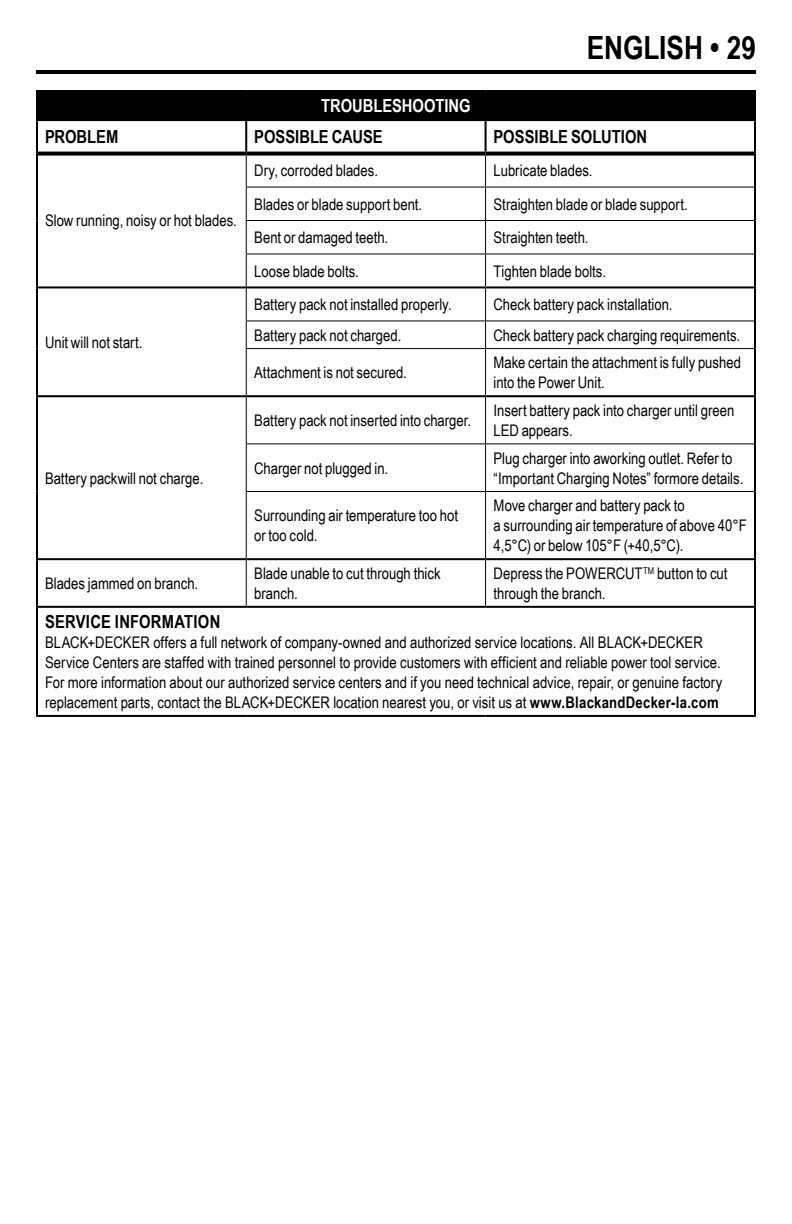
<style>
.page{position:relative;width:792px;height:1224px;background:#fff}
.page>*{position:absolute;margin:0;border:0;box-sizing:border-box;transform-origin:0 0}
.t1{font:700 32px "Arial Narrow";color:#000}
.t2{font:700 18px "Arial Narrow";color:#000}
.t3{font:700 18px "Arial Narrow";color:#fff}
.t4{font:16px/20px "Arial Narrow";color:#000}
.s1{font-weight:700}
</style>
<div class="page">
<hr style="left:36px;top:70px;width:720px;height:4px;background:#000">
<div style="left:37px;top:91px;width:718px;height:29px;background:#000"></div>
<hr style="left:36px;top:90px;width:210px;height:2px;background:#000">
<hr style="left:36px;top:92px;width:2px;height:27px;background:#000">
<hr style="left:246px;top:90px;width:240px;height:2px;background:#000">
<hr style="left:486px;top:90px;width:270px;height:2px;background:#000">
<hr style="left:754px;top:92px;width:2px;height:27px;background:#000">
<hr style="left:36px;top:119px;width:210px;height:2px;background:#000">
<hr style="left:36px;top:121px;width:2px;height:33px;background:#000">
<hr style="left:246px;top:119px;width:240px;height:2px;background:#000">
<hr style="left:245px;top:121px;width:2px;height:31px;background:#000">
<hr style="left:486px;top:119px;width:270px;height:2px;background:#000">
<hr style="left:485px;top:121px;width:2px;height:31px;background:#000">
<hr style="left:754px;top:121px;width:2px;height:33px;background:#000">
<hr style="left:36px;top:288px;width:2px;height:33px;background:#000">
<hr style="left:754px;top:288px;width:2px;height:33px;background:#000">
<hr style="left:36px;top:321px;width:2px;height:28px;background:#000">
<hr style="left:754px;top:321px;width:2px;height:28px;background:#000">
<hr style="left:36px;top:349px;width:2px;height:46px;background:#000">
<hr style="left:754px;top:349px;width:2px;height:46px;background:#000">
<hr style="left:36px;top:397px;width:2px;height:47px;background:#000">
<hr style="left:754px;top:397px;width:2px;height:47px;background:#000">
<hr style="left:36px;top:444px;width:2px;height:48px;background:#000">
<hr style="left:754px;top:444px;width:2px;height:48px;background:#000">
<hr style="left:36px;top:492px;width:2px;height:66px;background:#000">
<hr style="left:754px;top:492px;width:2px;height:66px;background:#000">
<hr style="left:36px;top:560px;width:2px;height:46px;background:#000">
<hr style="left:754px;top:560px;width:2px;height:46px;background:#000">
<hr style="left:36px;top:608px;width:2px;height:107px;background:#000">
<hr style="left:36px;top:715px;width:210px;height:2px;background:#000">
<hr style="left:246px;top:715px;width:240px;height:2px;background:#000">
<hr style="left:486px;top:715px;width:270px;height:2px;background:#000">
<hr style="left:246px;top:288px;width:1px;height:32px;background:#000">
<hr style="left:485px;top:288px;width:1px;height:32px;background:#000">
<hr style="left:246px;top:320px;width:240px;height:1px;background:#000">
<svg style="left:246px;top:321px;width:1px;height:27px"></svg>
<hr style="left:486px;top:320px;width:268px;height:1px;background:#000">
<svg style="left:485px;top:321px;width:1px;height:27px"></svg>
<hr style="left:246px;top:348px;width:240px;height:1px;background:#000">
<hr style="left:246px;top:349px;width:1px;height:46px;background:#000">
<hr style="left:486px;top:348px;width:268px;height:1px;background:#000">
<hr style="left:485px;top:349px;width:1px;height:46px;background:#000">
<hr style="left:246px;top:397px;width:1px;height:46px;background:#000">
<hr style="left:485px;top:397px;width:1px;height:46px;background:#000">
<hr style="left:246px;top:443px;width:240px;height:1px;background:#000">
<hr style="left:246px;top:444px;width:1px;height:47px;background:#000">
<hr style="left:486px;top:443px;width:268px;height:1px;background:#000">
<hr style="left:485px;top:444px;width:1px;height:47px;background:#000">
<hr style="left:246px;top:491px;width:240px;height:1px;background:#000">
<hr style="left:246px;top:492px;width:1px;height:66px;background:#000">
<hr style="left:486px;top:491px;width:268px;height:1px;background:#000">
<hr style="left:485px;top:492px;width:1px;height:66px;background:#000">
<hr style="left:246px;top:560px;width:1px;height:46px;background:#000">
<hr style="left:485px;top:560px;width:1px;height:46px;background:#000">
<hr style="left:754px;top:608px;width:2px;height:107px;background:#000">
<hr style="left:36px;top:286px;width:210px;height:2px;background:#000">
<hr style="left:246px;top:286px;width:240px;height:2px;background:#000">
<hr style="left:486px;top:286px;width:270px;height:2px;background:#000">
<hr style="left:36px;top:395px;width:210px;height:2px;background:#000">
<hr style="left:246px;top:156px;width:1px;height:31px;background:#000">
<hr style="left:485px;top:156px;width:1px;height:31px;background:#000">
<hr style="left:246px;top:187px;width:240px;height:1px;background:#000">
<hr style="left:246px;top:188px;width:1px;height:32px;background:#000">
<hr style="left:486px;top:187px;width:268px;height:1px;background:#000">
<hr style="left:485px;top:188px;width:1px;height:32px;background:#000">
<hr style="left:246px;top:220px;width:240px;height:1px;background:#000">
<hr style="left:246px;top:221px;width:1px;height:32px;background:#000">
<hr style="left:486px;top:220px;width:268px;height:1px;background:#000">
<hr style="left:485px;top:221px;width:1px;height:32px;background:#000">
<hr style="left:246px;top:253px;width:240px;height:1px;background:#000">
<hr style="left:246px;top:254px;width:1px;height:32px;background:#000">
<hr style="left:486px;top:253px;width:268px;height:1px;background:#000">
<hr style="left:485px;top:254px;width:1px;height:32px;background:#000">
<hr style="left:246px;top:395px;width:240px;height:2px;background:#000">
<hr style="left:486px;top:395px;width:270px;height:2px;background:#000">
<hr style="left:36px;top:558px;width:210px;height:2px;background:#000">
<hr style="left:246px;top:558px;width:240px;height:2px;background:#000">
<hr style="left:486px;top:558px;width:270px;height:2px;background:#000">
<hr style="left:36px;top:606px;width:210px;height:2px;background:#000">
<hr style="left:246px;top:606px;width:240px;height:2px;background:#000">
<hr style="left:486px;top:606px;width:270px;height:2px;background:#000">
<hr style="left:36px;top:154px;width:2px;height:33px;background:#000">
<hr style="left:36px;top:187px;width:2px;height:34px;background:#000">
<hr style="left:36px;top:221px;width:2px;height:33px;background:#000">
<hr style="left:36px;top:254px;width:2px;height:32px;background:#000">
<hr style="left:754px;top:154px;width:2px;height:33px;background:#000">
<hr style="left:754px;top:187px;width:2px;height:34px;background:#000">
<hr style="left:754px;top:221px;width:2px;height:33px;background:#000">
<hr style="left:754px;top:254px;width:2px;height:32px;background:#000">
<svg style="left:38px;top:152px;width:208px;height:4px"></svg>
<svg style="left:246px;top:152px;width:240px;height:4px"></svg>
<svg style="left:486px;top:152px;width:268px;height:4px"></svg>
<p class="t3" style="left:321px;top:92px;width:151px">TROUBLESHOOTING</p>
<h1 class="t1" style="left:587px;top:24px;width:171px">ENGLISH • 29</h1>
<p class="t2" style="left:45px;top:123px;width:75px">PROBLEM</p>
<p class="t2" style="left:254px;top:123px;width:130px">POSSIBLE CAUSE</p>
<p class="t2" style="left:494px;top:123px;width:155px">POSSIBLE SOLUTION</p>
<p class="t4" style="left:45px;top:210px;width:193px">Slow running, noisy or hot blades.</p>
<p class="t4" style="left:45px;top:331px;width:99px">Unit will not start.</p>
<p class="t4" style="left:45px;top:467px;width:160px">Battery packwill not charge.</p>
<p class="t4" style="left:254px;top:160px;width:125px">Dry, corroded blades.</p>
<p class="t4" style="left:494px;top:160px;width:100px">Lubricate blades.</p>
<p class="t4" style="left:254px;top:193px;width:170px">Blades or blade support bent.</p>
<p class="t4" style="left:494px;top:193px;width:196px">Straighten blade or blade support.</p>
<p class="t4" style="left:254px;top:227px;width:135px">Bent or damaged teeth.</p>
<p class="t4" style="left:494px;top:227px;width:96px">Straighten teeth.</p>
<p class="t4" style="left:254px;top:260px;width:106px">Loose blade bolts.</p>
<p class="t4" style="left:494px;top:260px;width:114px">Tighten blade bolts.</p>
<p class="t4" style="left:254px;top:294px;width:199px">Battery pack not installed properly.</p>
<p class="t4" style="left:494px;top:294px;width:181px">Check battery pack installation.</p>
<p class="t4" style="left:254px;top:324px;width:149px">Battery pack not charged.</p>
<p class="t4" style="left:494px;top:324px;width:248px">Check battery pack charging requirements.</p>
<p class="t4" style="left:254px;top:362px;width:154px">Attachment is not secured.</p>
<p class="t4" style="left:494px;top:352px;width:249px">Make certain the attachment is fully pushed into the Power Unit.</p>
<p class="t4" style="left:254px;top:410px;width:218px">Battery pack not inserted into charger.</p>
<p class="t4" style="left:494px;top:400px;width:242px">Insert battery pack into charger until green<br>LED appears.</p>
<p class="t4" style="left:254px;top:457px;width:136px">Charger not plugged in.</p>
<p class="t4" style="left:494px;top:447px;width:251px">Plug charger into aworking outlet. Refer to “Important Charging Notes” formore details.</p>
<p class="t4" style="left:254px;top:505px;width:205px">Surrounding air temperature too hot or too cold.</p>
<p class="t4" style="left:494px;top:495px;width:255px">Move charger and battery pack to<br>a surrounding air temperature of above 40°F<br>4,5°C) or below 105°F (+40,5°C).</p>
<p class="t4" style="left:45px;top:573px;width:155px">Blades jammed on branch.</p>
<p class="t4" style="left:254px;top:563px;width:188px">Blade unable to cut through thick branch.</p>
<p class="t4" style="left:494px;top:563px;width:235px">Depress the POWERCUT<sup>TM</sup> button to cut through the branch.</p>
<p class="t2" style="left:45px;top:608px;width:177px">SERVICE INFORMATION</p>
<p class="t4" style="left:45px;top:632px;width:679px">BLACK+DECKER offers a full network of company-owned and authorized service locations. All BLACK+DECKER Service Centers are staffed with trained personnel to provide customers with efficient and reliable power tool service.<br>For more information about our authorized service centers and if you need technical advice, repair, or genuine factory replacement parts, contact the BLACK+DECKER location nearest you, or visit us at <span class="s1">www.BlackandDecker-la.com</span></p>
</div>
